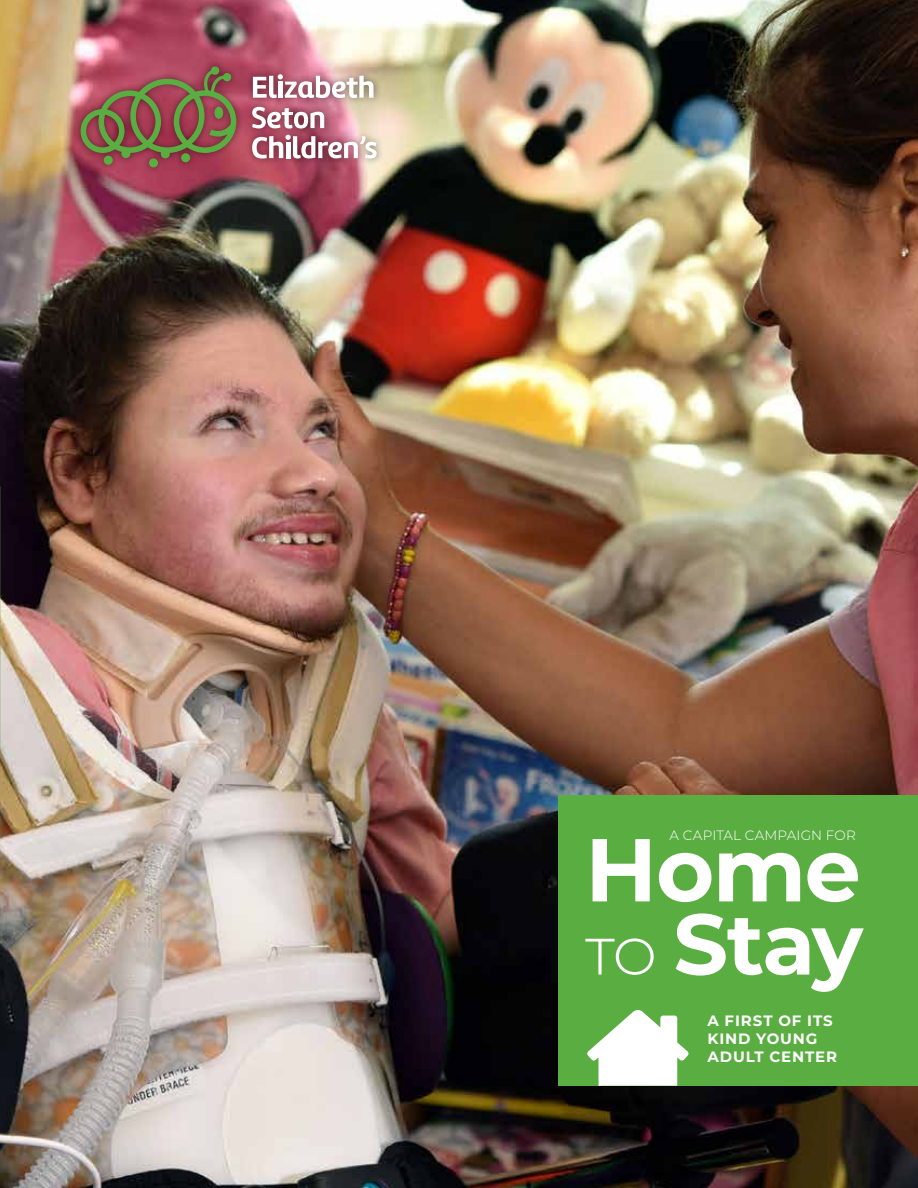
<style>
.page{position:relative;width:918px;height:1188px;background:#fff}
.page>*{position:absolute;margin:0;border:0;box-sizing:border-box;transform-origin:0 0}
.t1{font:700 89.1px "Montserrat";color:#fff}
.t2{font:700 85.8px "Montserrat";color:#fff}
.t3{font:700 15px/18px "Montserrat";letter-spacing:.06em;color:#fff}
.t4{font:300 13.5px "Montserrat";letter-spacing:.015em;color:#fff}
.s1{font-weight:300;font-size:63.6px}
</style>
<div class="page">
<img style="left:0;top:0;width:918px;height:1188px">
<div style="left:558px;top:795px;width:360px;height:291px;background:#5aae41"></div>
<svg style="left:587px;top:1010px;width:101px;height:77px"></svg>
<div style="left:73px;top:59px;width:311px;height:115px;background:#000;opacity:.5"></div>
<div style="left:104px;top:156px;width:9px;height:9px;background:#5aae41;border-radius:50%"></div>
<div style="left:149px;top:158px;width:9px;height:9px;background:#5aae41;border-radius:50%"></div>
<div style="left:181px;top:153px;width:9px;height:9px;background:#5aae41;border-radius:50%"></div>
<svg style="left:81px;top:66px;width:155px;height:92px;background:#8b5f4f"></svg>
<svg style="left:252px;top:107px;width:72px;height:22px"></svg>
<svg style="left:253px;top:74px;width:121px;height:24px"></svg>
<svg style="left:252px;top:135px;width:125px;height:24px"></svg>
<img style="left:0;top:708px;width:1px;height:480px">
<p class="t4" style="left:670px;top:826px;width:188px">A CAPITAL CAMPAIGN FOR</p>
<h1 class="t1" style="left:585px;top:806px;width:277px">Home</h1>
<h2 class="t2" style="left:585px;top:882px;width:279px"><span class="s1">to</span> Stay</h2>
<p class="t3" style="left:707px;top:1011px;width:131px">A FIRST OF ITS<br>KIND YOUNG<br>ADULT CENTER</p>
</div>
